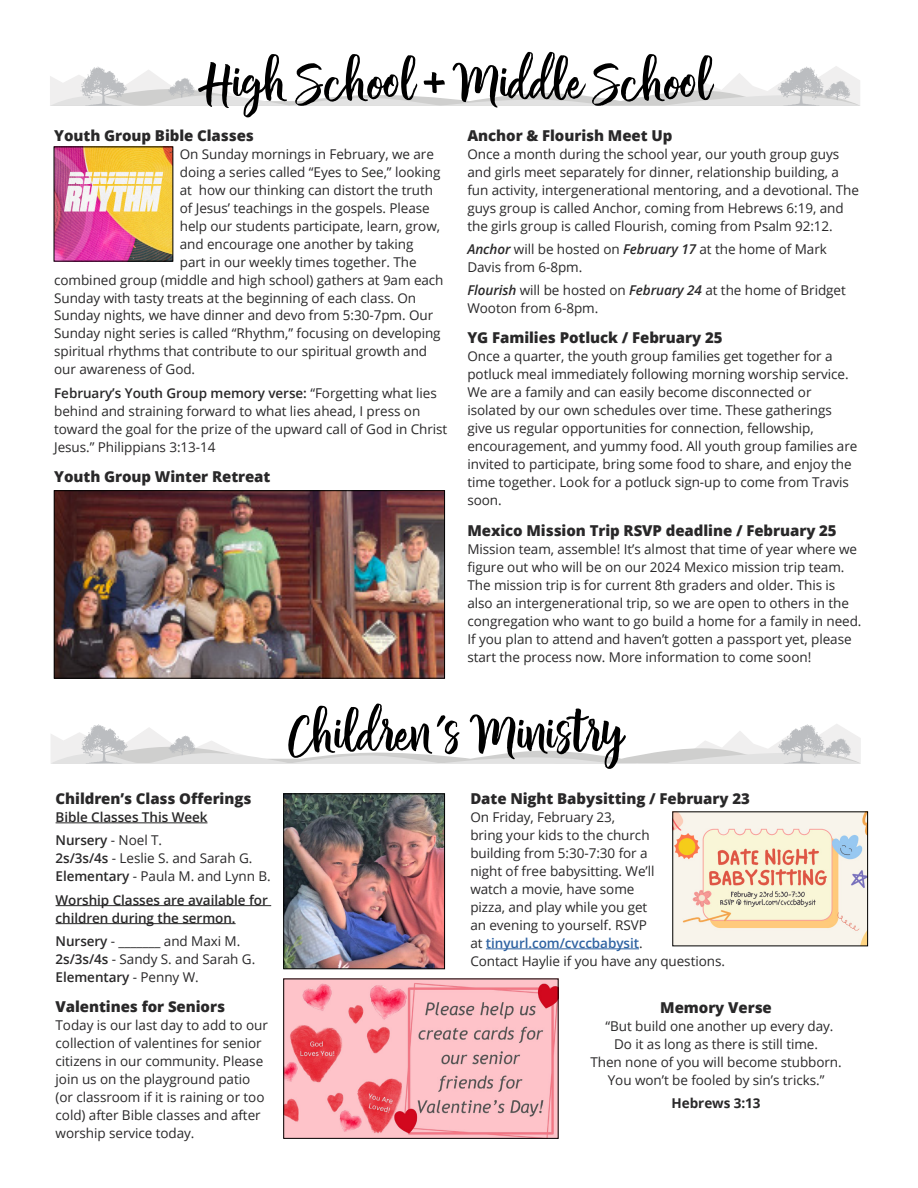
<style>
.page{position:relative;width:918px;height:1188px;background:#fff}
.page>*{position:absolute;margin:0;border:0;box-sizing:border-box;transform-origin:0 0}
.t1{font:58.05px "Chamelia Script";letter-spacing:-.005em;color:#000}
.t2{font:800 15px "Open Sans";letter-spacing:-.005em;color:#292829}
.t3{font:13.5px/18px "Open Sans";letter-spacing:-.005em;color:#292829}
.t4{font:600 13.5px/23.4px "Open Sans";letter-spacing:-.005em;color:#292829}
.t5{font:700 13.5px "Open Sans";letter-spacing:-.005em;color:#292829}
.s1{font-weight:600}
.s2{font-weight:600;font-style:italic}
.s3{font-weight:400}
.s4{font-weight:600;color:#2f63a2}
</style>
<div class="page">
<svg style="left:50px;top:66px;width:810px;height:40px"></svg>
<svg style="left:51px;top:724px;width:810px;height:39px"></svg>
<hr style="left:56px;top:823px;width:151px;height:1px;background:#292829">
<hr style="left:56px;top:905px;width:215px;height:1px;background:#292829">
<hr style="left:56px;top:923px;width:180px;height:1px;background:#292829">
<hr style="left:486px;top:949px;width:153px;height:1px;background:#2f63a2">
<img style="left:286px;top:796px;width:157px;height:171px">
<div style="left:284px;top:794px;width:161px;height:175px;border:1px solid #000"></div>
<img style="left:675px;top:814px;width:191px;height:130px">
<img style="left:286px;top:981px;width:270px;height:156px">
<div style="left:284px;top:979px;width:274px;height:160px;border:1px solid #000"></div>
<img style="left:56px;top:149px;width:115px;height:110px">
<img style="left:56px;top:492px;width:387px;height:184px">
<div style="left:54px;top:490px;width:391px;height:188px;border:1px solid #000"></div>
<h1 class="t1" style="left:198px;top:47px;width:516px">High School + Middle School</h1>
<p class="t2" style="left:54px;top:124px;width:201px">Youth Group Bible Classes</p>
<p class="t3" style="left:180px;top:144px;width:256px">On Sunday mornings in February, we are</p>
<p class="t3" style="left:180px;top:162px;width:262px">doing a series called “Eyes to See,” looking</p>
<p class="t3" style="left:180px;top:180px;width:255px">at how our thinking can distort the truth</p>
<p class="t3" style="left:180px;top:198px;width:252px">of Jesus’ teachings in the gospels. Please</p>
<p class="t3" style="left:180px;top:216px;width:262px">help our students participate, learn, grow,</p>
<p class="t3" style="left:180px;top:234px;width:235px">and encourage one another by taking</p>
<p class="t3" style="left:180px;top:252px;width:238px">part in our weekly times together. The</p>
<p class="t3" style="left:54px;top:270px;width:391px">combined group (middle and high school) gathers at 9am each</p>
<p class="t3" style="left:54px;top:288px;width:363px">Sunday with tasty treats at the beginning of each class. On</p>
<p class="t3" style="left:54px;top:306px;width:381px">Sunday nights, we have dinner and devo from 5:30-7pm. Our</p>
<p class="t3" style="left:54px;top:324px;width:388px">Sunday night series is called “Rhythm,” focusing on developing</p>
<p class="t3" style="left:54px;top:342px;width:375px">spiritual rhythms that contribute to our spiritual growth and</p>
<p class="t3" style="left:54px;top:360px;width:143px">our awareness of God.</p>
<p class="t3" style="left:54px;top:384px;width:395px"><span class="s1">February’s Youth Group memory verse:</span> “Forgetting what lies behind and straining forward to what lies ahead, I press on toward the goal for the prize of the upward call of God in Christ Jesus.” Philippians 3:13-14</p>
<p class="t2" style="left:54px;top:465px;width:218px">Youth Group Winter Retreat</p>
<p class="t2" style="left:467px;top:124px;width:206px">Anchor &amp; Flourish Meet Up</p>
<p class="t3" style="left:467px;top:144px;width:393px">Once a month during the school year, our youth group guys and girls meet separately for dinner, relationship building, a fun activity, intergenerational mentoring, and a devotional. The guys group is called Anchor, coming from Hebrews 6:19, and the girls group is called Flourish, coming from Psalm 92:12.</p>
<p class="t3" style="left:467px;top:240px;width:361px"><span class="s2">Anchor</span> will be hosted on <span class="s2">February 17</span> at the home of Mark<br>Davis from 6-8pm.</p>
<p class="t3" style="left:467px;top:281px;width:380px"><span class="s2">Flourish</span> will be hosted on <span class="s2">February 24</span> at the home of Bridget<br>Wooton from 6-8pm.</p>
<p class="t2" style="left:467px;top:327px;width:257px">YG Families Potluck / February 25</p>
<p class="t3" style="left:467px;top:347px;width:391px">Once a quarter, the youth group families get together for a potluck meal immediately following morning worship service.<br>We are a family and can easily become disconnected or isolated by our own schedules over time. These gatherings give us regular opportunities for connection, fellowship, encouragement, and yummy food. All youth group families are invited to participate, bring some food to share, and enjoy the time together. Look for a potluck sign-up to come from Travis soon.</p>
<p class="t2" style="left:467px;top:519px;width:371px">Mexico Mission Trip RSVP deadline / February 25</p>
<p class="t3" style="left:467px;top:539px;width:396px">Mission team, assemble! It’s almost that time of year where we figure out who will be on our 2024 Mexico mission trip team.<br>The mission trip is for current 8th graders and older. This is also an intergenerational trip, so we are open to others in the congregation who want to go build a home for a family in need.<br>If you plan to attend and haven’t gotten a passport yet, please start the process now. More information to come soon!</p>
<p class="t2" style="left:56px;top:787px;width:197px">Children’s Class Offerings</p>
<p class="t4" style="left:56px;top:805px;width:153px">Bible Classes This Week<br>Nursery <span class="s3">- Noel T.</span></p>
<p class="t3" style="left:56px;top:849px;width:217px"><span class="s1">2s/3s/4s</span> - Leslie S. and Sarah G.<br><span class="s1">Elementary</span> - Paula M. and Lynn B.</p>
<p class="t4" style="left:56px;top:890px;width:214px;line-height:18px">Worship Classes are available for children during the sermon.</p>
<p class="t3" style="left:56px;top:932px;width:201px"><span class="s1">Nursery</span> - _______ and Maxi M.<br><span class="s1">2s/3s/4s</span> - Sandy S. and Sarah G.<br><span class="s1">Elementary</span> - Penny W.</p>
<p class="t2" style="left:56px;top:995px;width:171px">Valentines for Seniors</p>
<p class="t3" style="left:56px;top:1016px;width:214px">Today is our last day to add to our collection of valentines for senior citizens in our community. Please join us on the playground patio (or classroom if it is raining or too cold) after Bible classes and after worship service today.</p>
<h1 class="t1" style="left:288px;top:699px;width:337px">Children’s Ministry</h1>
<p class="t2" style="left:470px;top:787px;width:281px">Date Night Babysitting / February 23</p>
<p class="t3" style="left:470px;top:808px;width:256px">On Friday, February 23,<br>bring your kids to the church<br>building from 5:30-7:30 for a<br>night of free babysitting. We’ll<br>watch a movie, have some<br>pizza, and play while you get<br>an evening to yourself. RSVP<br>at <span class="s4">tinyurl.com/cvccbabysit</span>.<br>Contact Haylie if you have any questions.</p>
<p class="t2" style="left:660px;top:996px;width:113px">Memory Verse</p>
<p class="t3" style="left:590px;top:1016px;width:253px;text-align:center">“But build one another up every day.<br>Do it as long as there is still time.<br>Then none of you will become stubborn.<br>You won’t be fooled by sin’s tricks.”</p>
<p class="t5" style="left:672px;top:1094px;width:90px">Hebrews 3:13</p>
</div>
